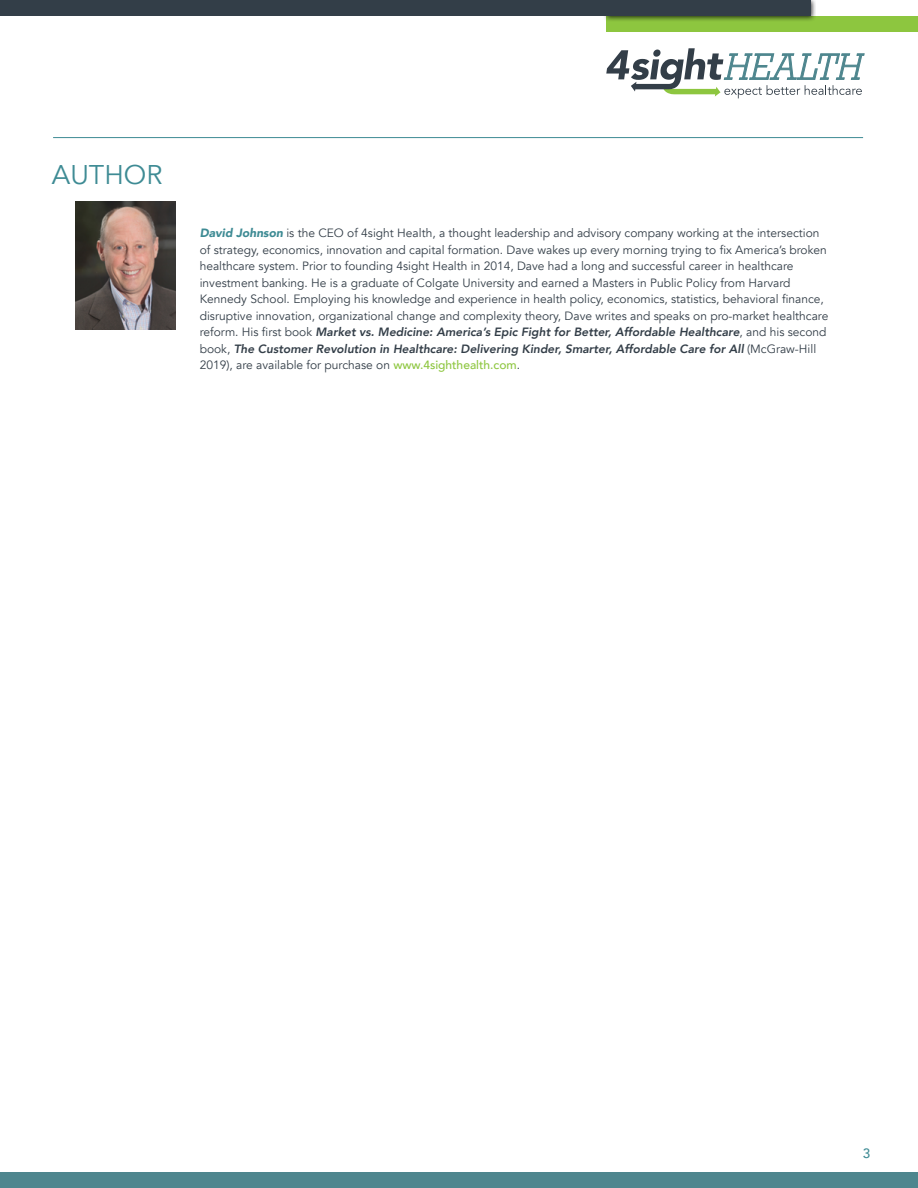
<style>
.page{position:relative;width:918px;height:1188px;background:#fff}
.page>*{position:absolute;margin:0;border:0;box-sizing:border-box;transform-origin:0 0}
.t1{font:27px "Avenir";color:#3e8b94}
.t2{font:500 13.5px "Avenir";color:#3e8b94}
.t3{font:12px/16.5px "Avenir";color:#333e48}
.s1{font-weight:900;font-style:italic;color:#3e8b94}
.s2{font-weight:800;font-style:italic}
.s3{font-weight:500;color:#8dc63f}
</style>
<div class="page">
<hr style="left:53px;top:137px;width:810px;height:1px;background:#3e8b94">
<div style="left:0;top:1173px;width:918px;height:15px;background:#4e868e"></div>
<svg style="left:606px;top:48px;width:258px;height:50px"></svg>
<div style="left:606px;top:16px;width:312px;height:16px;background:#8dc63f"></div>
<div style="left:602px;top:0;width:214px;height:22px;background:#000;opacity:.75"></div>
<div style="left:0;top:0;width:810px;height:16px;background:#333e48"></div>
<img style="left:76px;top:201px;width:100px;height:129px">
<h1 class="t1" style="left:52px;top:159px;width:112px">AUTHOR</h1>
<p class="t3" style="left:200px;top:225px;width:630px"><span class="s1">David Johnson</span> is the CEO of 4sight Health, a thought leadership and advisory company working at the intersection of strategy, economics, innovation and capital formation. Dave wakes up every morning trying to fix America’s broken healthcare system. Prior to founding 4sight Health in 2014, Dave had a long and successful career in healthcare investment banking. He is a graduate of Colgate University and earned a Masters in Public Policy from Harvard Kennedy School. Employing his knowledge and experience in health policy, economics, statistics, behavioral finance, disruptive innovation, organizational change and complexity theory, Dave writes and speaks on pro-market healthcare reform. His first book <span class="s2">Market vs. Medicine: America’s Epic Fight for Better, Affordable Healthcare</span>, and his second book, <span class="s2">The Customer Revolution in Healthcare: Delivering Kinder, Smarter, Affordable Care for All</span> (McGraw-Hill 2019), are available for purchase on <span class="s3">www.4sighthealth.com</span>.</p>
<p class="t2" style="left:863px;top:1142px;width:9px">3</p>
</div>
